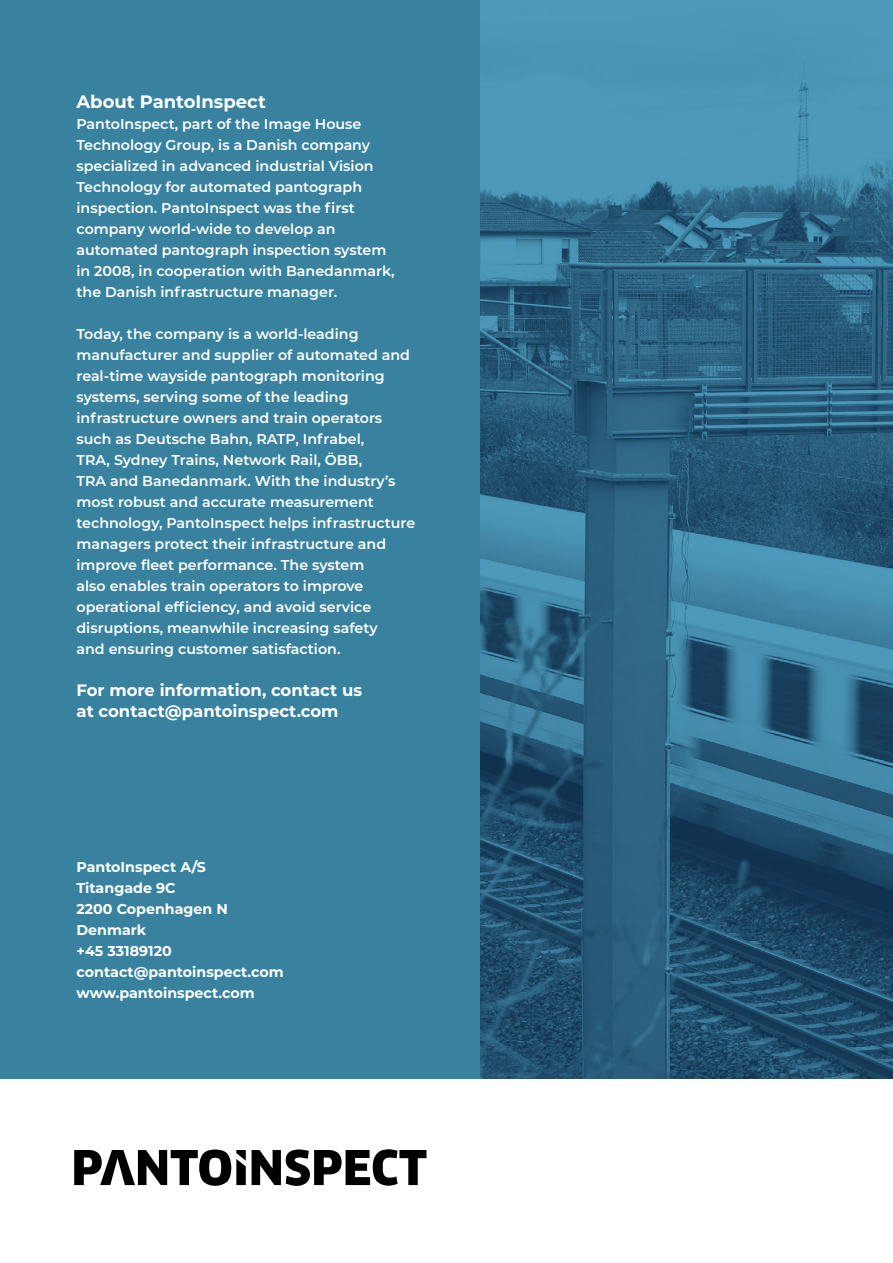
<style>
.page{position:relative;width:893px;height:1263px;background:#fff}
.page>*{position:absolute;margin:0;border:0;box-sizing:border-box;transform-origin:0 0}
.t1{font:700 18px "Montserrat";color:#fff}
.t2{font:700 16.5px/21px "Montserrat";color:#fff}
.t3{font:600 14.25px/21px "Montserrat";color:#fff}
.t4{font:700 14.25px/21px "Montserrat";color:#fff}
</style>
<div class="page">
<div style="left:0;top:0;width:893px;height:1078px;background:#3882a0"></div>
<img style="left:481px;top:0;width:412px;height:1078px">
<svg style="left:74px;top:1149px;width:172px;height:37px"></svg>
<svg style="left:252px;top:1149px;width:174px;height:37px"></svg>
<p class="t1" style="left:76px;top:88px;width:191px">About PantoInspect</p>
<p class="t3" style="left:76px;top:112px;width:320px">PantoInspect, part of the Image House Technology Group, is a Danish company specialized in advanced industrial Vision Technology for automated pantograph inspection. PantoInspect was the first company world-wide to develop an automated pantograph inspection system in 2008, in cooperation with Banedanmark, the Danish infrastructure manager.</p>
<p class="t3" style="left:76px;top:322px;width:340px">Today, the company is a world-leading manufacturer and supplier of automated and real-time wayside pantograph monitoring systems, serving some of the leading infrastructure owners and train operators such as Deutsche Bahn, RATP, Infrabel,<br>TRA, Sydney Trains, Network Rail, ÖBB,<br>TRA and Banedanmark. With the industry’s most robust and accurate measurement technology, PantoInspect helps infrastructure managers protect their infrastructure and improve fleet performance. The system<br>also enables train operators to improve operational efficiency, and avoid service disruptions, meanwhile increasing safety<br>and ensuring customer satisfaction.</p>
<p class="t2" style="left:76px;top:678px;width:287px">For more information, contact us at contact@pantoinspect.com</p>
<p class="t4" style="left:76px;top:856px;width:209px">PantoInspect A/S<br>Titangade 9C<br>2200 Copenhagen N<br>Denmark<br>+45 33189120 contact@pantoinspect.com www.pantoinspect.com</p>
</div>
